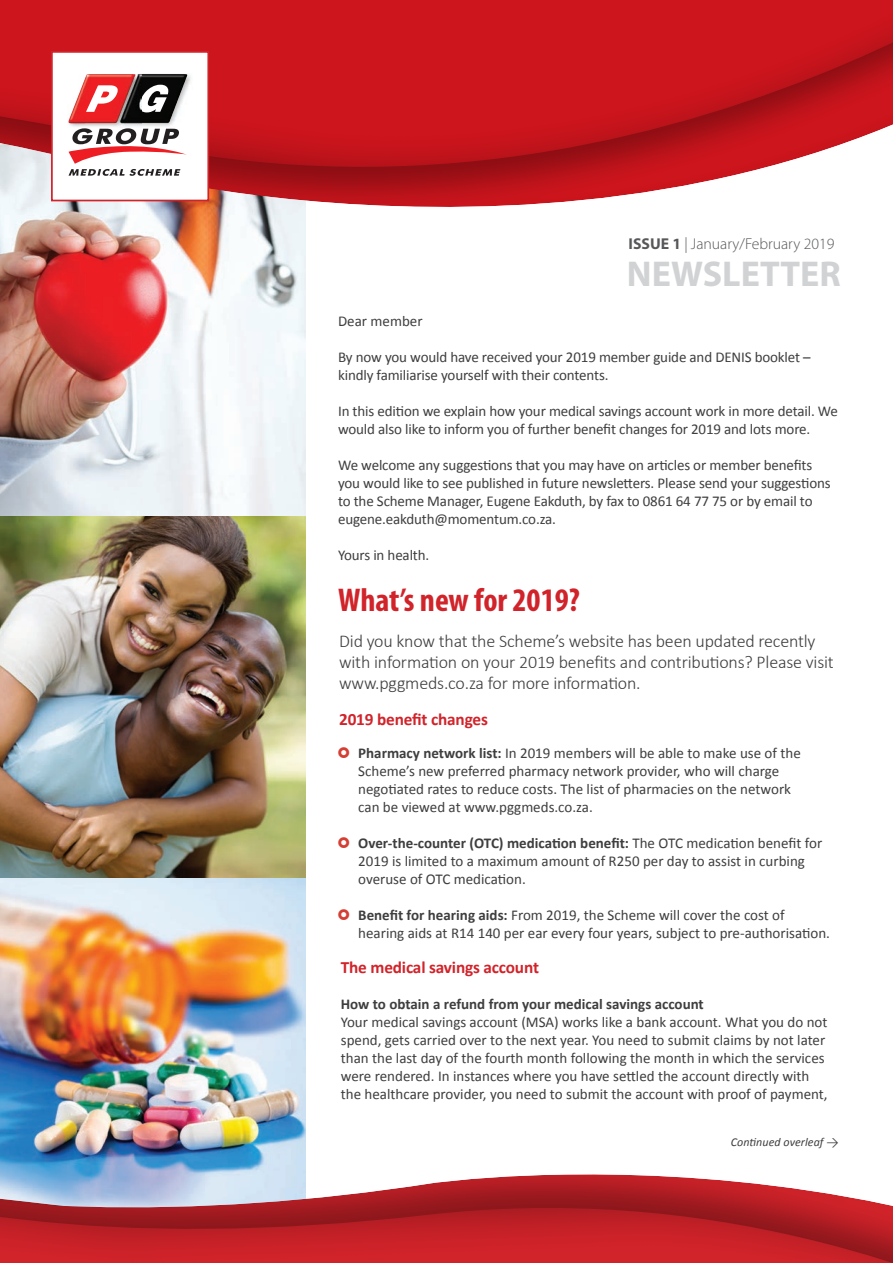
<style>
.page{position:relative;width:893px;height:1263px;background:#fff}
.page>*{position:absolute;margin:0;border:0;box-sizing:border-box;transform-origin:0 0}
.t1{font:700 36px "Myriad Pro";color:#d1d2d4}
.t2{font:700 condensed 33px "Myriad Pro";color:#d1232a}
.t3{font:300 18px/21px "Calibri";letter-spacing:-.01em;color:#3e3e3f}
.t4{font:700 17.25px "Calibri";letter-spacing:-.01em;color:#d1232a}
.t5{font:300 15.75px "Myriad Pro";color:#57585a}
.t6{font:15px/18px "Calibri";letter-spacing:-.01em;color:#3e3e3f}
.t7{font:700 15px "Calibri";color:#3e3e3f}
.t8{font:italic 12px "Calibri";letter-spacing:.005em;color:#3e3e3f}
.s1{font-weight:700}
.s2{font-family:"DIN";font-style:normal}
</style>
<div class="page">
<img style="left:0;top:217px;width:1px;height:296px">
<img style="left:0;top:513px;width:305px;height:366px">
<img style="left:0;top:879px;width:305px;height:292px">
<img style="left:1px;top:217px;width:304px;height:299px">
<svg style="left:0;top:1171px;width:893px;height:92px;background:#be4952"></svg>
<svg style="left:0;top:0;width:893px;height:217px;background:#cc363d"></svg>
<div style="left:51px;top:51px;width:158px;height:150px;background:#fff;border:2px solid #d1232a"></div>
<img style="left:142px;top:75px;width:49px;height:52px">
<img style="left:137px;top:74px;width:51px;height:49px">
<svg style="left:142px;top:85px;width:26px;height:27px"></svg>
<img style="left:68px;top:75px;width:74px;height:52px">
<img style="left:68px;top:74px;width:68px;height:49px">
<svg style="left:86px;top:85px;width:32px;height:27px"></svg>
<svg style="left:69px;top:128px;width:117px;height:48px"></svg>
<p class="t5" style="left:629px;top:234px;width:207px"><span class="s1">ISSUE 1</span> | January/February 2019</p>
<h1 class="t1" style="left:627px;top:250px;width:216px">NEWSLETTER</h1>
<p class="t6" style="left:338px;top:311px;width:86px">Dear member</p>
<p class="t6" style="left:338px;top:347px;width:474px">By now you would have received your 2019 member guide and DENIS booklet – kindly familiarise yourself with their contents.</p>
<p class="t6" style="left:338px;top:401px;width:501px">In this edition we explain how your medical savings account work in more detail. We would also like to inform you of further benefit changes for 2019 and lots more.</p>
<p class="t6" style="left:338px;top:455px;width:494px">We welcome any suggestions that you may have on articles or member benefits you would like to see published in future newsletters. Please send your suggestions to the Scheme Manager, Eugene Eakduth, by fax to 0861 64 77 75 or by email to eugene.eakduth@momentum.co.za.</p>
<p class="t6" style="left:338px;top:545px;width:93px">Yours in health.</p>
<h2 class="t2" style="left:338px;top:580px;width:243px">What’s new for 2019?</h2>
<p class="t3" style="left:339px;top:630px;width:496px">Did you know that the Scheme’s website has been updated recently with information on your 2019 benefits and contributions? Please visit www.pggmeds.co.za for more information.</p>
<p class="t4" style="left:339px;top:708px;width:150px">2019 benefit changes</p>
<p class="t6" style="left:358px;top:743px;width:444px"><span class="s1">Pharmacy network list:</span> In 2019 members will be able to make use of the Scheme’s new preferred pharmacy network provider, who will charge negotiated rates to reduce costs. The list of pharmacies on the network can be viewed at www.pggmeds.co.za.</p>
<p class="t6" style="left:358px;top:833px;width:465px"><span class="s1">Over-the-counter (OTC) medication benefit:</span> The OTC medication benefit for<br>2019 is limited to a maximum amount of R250 per day to assist in curbing overuse of OTC medication.</p>
<p class="t6" style="left:358px;top:905px;width:473px"><span class="s1">Benefit for hearing aids:</span> From 2019, the Scheme will cover the cost of hearing aids at R14 140 per ear every four years, subject to pre-authorisation.</p>
<p class="t4" style="left:341px;top:957px;width:200px">The medical savings account</p>
<p class="t7" style="left:341px;top:995px;width:364px">How to obtain a refund from your medical savings account</p>
<p class="t6" style="left:341px;top:1012px;width:488px">Your medical savings account (MSA) works like a bank account. What you do not spend, gets carried over to the next year. You need to submit claims by not later than the last day of the fourth month following the month in which the services were rendered. In instances where you have settled the account directly with the healthcare provider, you need to submit the account with proof of payment,</p>
<p class="t8" style="left:731px;top:1134px;width:109px">Continued overleaf <span class="s2">&gt;</span></p>
</div>
